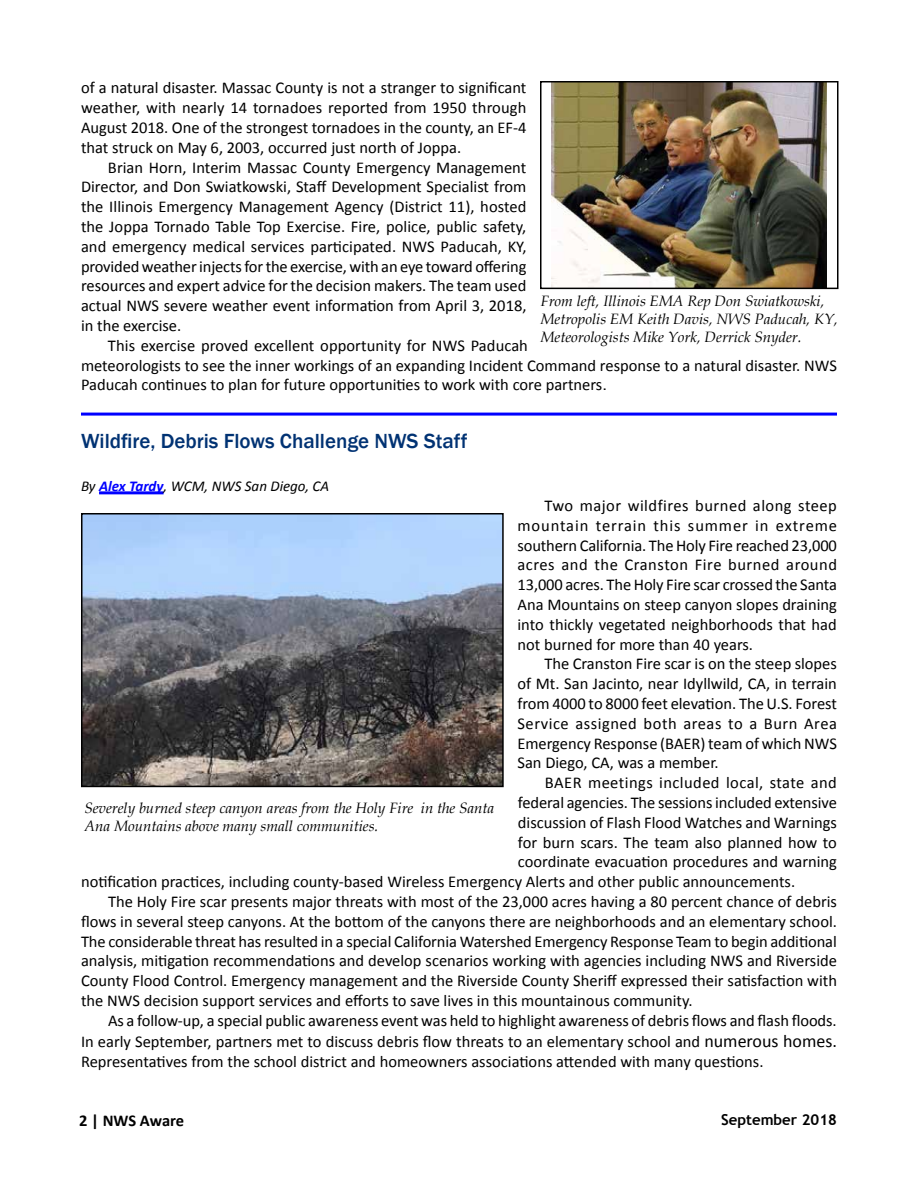
<style>
.page{position:relative;width:918px;height:1188px;background:#fff}
.page>*{position:absolute;margin:0;border:0;box-sizing:border-box;transform-origin:0 0}
.t1{font:500 21px "Franklin Gothic";color:#003273}
.t2{font:16.5px/19.8px "Calibri";color:#000;text-align:justify}
.t3{font:16.5px "Calibri";letter-spacing:.025em;color:#000}
.t4{font:700 16.5px "Calibri";color:#000}
.t5{font:italic 15px/18px "Book Antiqua";color:#000}
.t6{font:italic 15px "Calibri";color:#000}
.t7{font:700 15px "Trebuchet MS";color:#000}
.s1{font-family:"Arial"}
.s2{font-weight:700;color:#00f}
.s3{font-size:18px}
</style>
<div class="page">
<hr style="left:81px;top:413px;width:756px;height:3px;background:#00f">
<hr style="left:99px;top:491px;width:65px;height:3px;background:#00f">
<img style="left:84px;top:516px;width:417px;height:268px">
<div style="left:81px;top:513px;width:423px;height:274px;border:2px solid #000"></div>
<img style="left:552px;top:84px;width:275px;height:202px">
<div style="left:540px;top:81px;width:298px;height:208px;border:2px solid #000"></div>
<p class="t2" style="left:81px;top:78px;width:447px">of a natural disaster. Massac County is not a stranger to significant weather, with nearly 14 tornadoes reported from 1950 through August 2018. One of the strongest tornadoes in the county, an EF-4 that struck on May 6, 2003, occurred just north of Joppa.</p>
<p class="t2" style="left:81px;top:157px;width:447px;text-indent:27px">Brian Horn, Interim Massac County Emergency Management Director, and Don Swiatkowski, Staff Development Specialist from the Illinois Emergency Management Agency (District 11), hosted the Joppa Tornado Table Top Exercise. Fire, police, public safety, and emergency medical services participated. NWS Paducah, KY, provided weather injects for the exercise, with an eye toward offering resources and expert advice for the decision makers. The team used actual NWS severe weather event information from April 3, 2018, in the exercise.</p>
<p class="t2" style="left:81px;top:335px;width:757px;text-align:left;text-indent:27px">This exercise proved excellent opportunity for NWS Paducah<br>meteorologists to see the inner workings of an expanding Incident Command response to a natural disaster. NWS<br>Paducah continues to plan for future opportunities to work with core partners<span class="s1">.</span></p>
<p class="t5" style="left:540px;top:291px;width:299px">From left, Illinois EMA Rep Don Swiatkowski,<br>Metropolis EM Keith Davis, NWS Paducah, KY,<br>Meteorologists Mike York, Derrick Snyder.</p>
<p class="t1" style="left:81px;top:428px;width:388px">Wildfire, Debris Flows Challenge NWS Staff</p>
<p class="t6" style="left:81px;top:476px;width:250px">By <span class="s2">Alex Tardy</span>, WCM, NWS San Diego, CA</p>
<p class="t2" style="left:518px;top:496px;width:321px;text-indent:27px">Two major wildfires burned along steep mountain terrain this summer in extreme southern California. The Holy Fire reached 23,000 acres and the Cranston Fire burned around 13,000 acres. The Holy Fire scar crossed the Santa Ana Mountains on steep canyon slopes draining into thickly vegetated neighborhoods that had not burned for more than 40 years.</p>
<p class="t2" style="left:518px;top:654px;width:321px;text-indent:27px">The Cranston Fire scar is on the steep slopes of Mt. San Jacinto, near Idyllwild, CA, in terrain from 4000 to 8000 feet elevation. The U.S. Forest Service assigned both areas to a Burn Area Emergency Response (BAER) team of which NWS San Diego, CA, was a member.</p>
<p class="t3" style="left:545px;top:772px;width:293px">BAER meetings included local, state and</p>
<p class="t2" style="left:518px;top:793px;width:321px">federal agencies. The sessions included extensive</p>
<p class="t2" style="left:518px;top:812px;width:321px">discussion of Flash Flood Watches and Warnings</p>
<p class="t2" style="left:518px;top:832px;width:321px">for burn scars. The team also planned how to</p>
<p class="t2" style="left:518px;top:852px;width:321px">coordinate evacuation procedures and warning</p>
<p class="t2" style="left:81px;top:872px;width:716px">notification practices, including county-based Wireless Emergency Alerts and other public announcements.</p>
<p class="t2" style="left:108px;top:892px;width:730px">The Holy Fire scar presents major threats with most of the 23,000 acres having a 80 percent chance of debris</p>
<p class="t2" style="left:81px;top:911px;width:757px">flows in several steep canyons. At the bottom of the canyons there are neighborhoods and an elementary school.</p>
<p class="t2" style="left:81px;top:931px;width:757px">The considerable threat has resulted in a special California Watershed Emergency Response Team to begin additional</p>
<p class="t2" style="left:81px;top:951px;width:758px">analysis, mitigation recommendations and develop scenarios working with agencies including NWS and Riverside</p>
<p class="t2" style="left:81px;top:971px;width:757px">County Flood Control. Emergency management and the Riverside County Sheriff expressed their satisfaction with</p>
<p class="t2" style="left:81px;top:991px;width:613px">the NWS decision support services and efforts to save lives in this mountainous community.</p>
<p class="t2" style="left:108px;top:1010px;width:730px">As a follow-up, a special public awareness event was held to highlight awareness of debris flows and flash floods.</p>
<p class="t2" style="left:81px;top:1032px;width:757px">In early September, partners met to discuss debris flow threats to an elementary school and <span class="s3">numerous homes.<br></span>Representatives from the school district and homeowners associations attended with many questions.</p>
<p class="t5" style="left:84px;top:799px;width:411px">Severely burned steep canyon areas from the Holy Fire in the Santa<br>Ana Mountains above many small communities.</p>
<p class="t4" style="left:79px;top:1110px;width:107px">2 | NWS Aware</p>
<p class="t7" style="left:721px;top:1110px;width:117px">September 2018</p>
</div>
